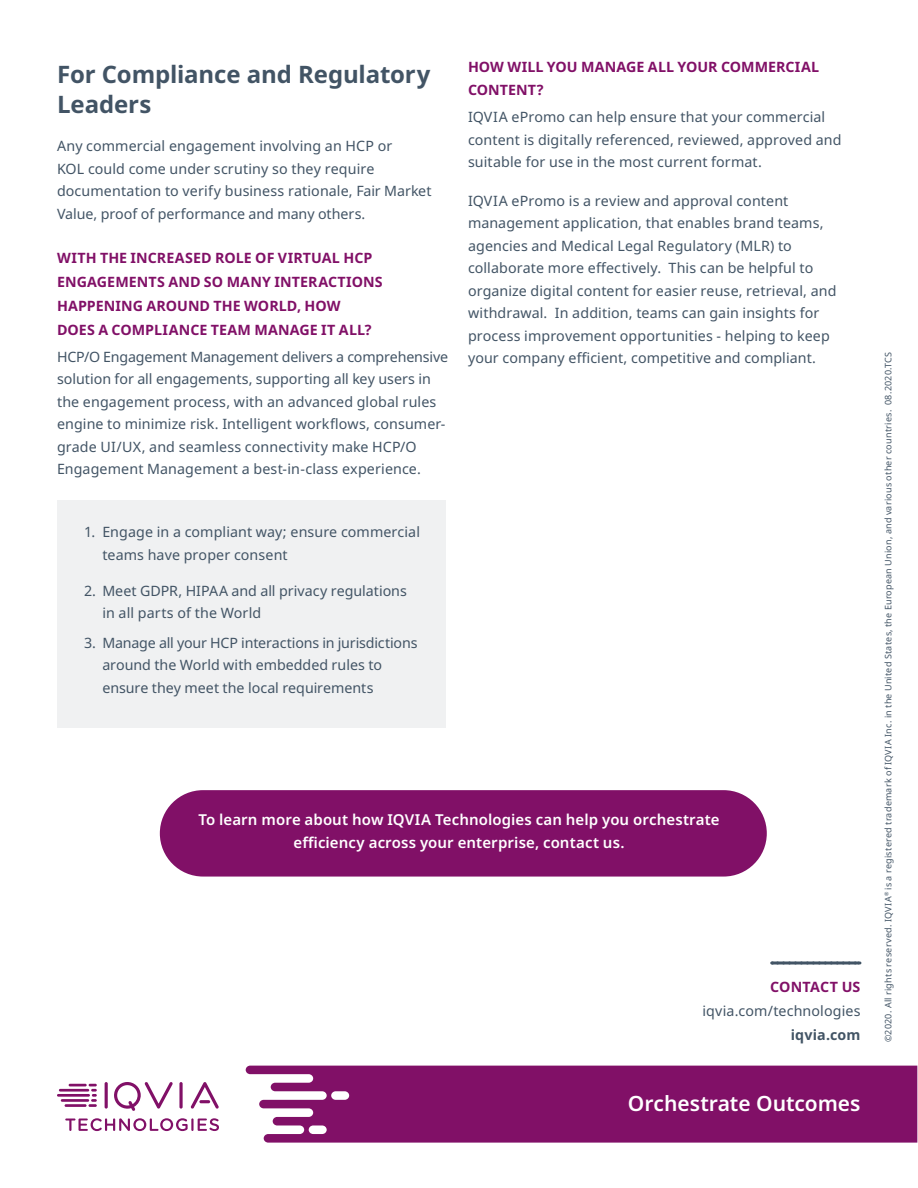
<style>
.page{position:relative;width:918px;height:1188px;background:#fff}
.page>*{position:absolute;margin:0;border:0;box-sizing:border-box;transform-origin:0 0}
.Section_heading{font:700 24px/30px "Noto Sans";letter-spacing:-.005em;color:#425465}
.t1{font:600 21px "Noto Sans";letter-spacing:-.005em;color:#fff}
.Body_copy_-_Space{font:600 15px/22.5px "Noto Sans";letter-spacing:.005em;color:#fff;text-align:center}
.Body_copy_-_Space-2{font:14.25px/22.5px "Noto Sans";letter-spacing:.005em;color:#425465}
.Subheading{font:700 14.25px/24px "Noto Sans";letter-spacing:.005em;color:#811067}
.t2{font:700 14.25px "Noto Sans";letter-spacing:.01em;color:#425465}
.t3{font:9px "Noto Sans";letter-spacing:.025em;color:#425465}
</style>
<div class="page">
<svg style="left:772px;top:962px;width:88px;height:2px"></svg>
<svg style="left:65px;top:1118px;width:154px;height:13px"></svg>
<hr style="left:105px;top:1082px;width:3px;height:27px;background:#811067;border-radius:2px">
<svg style="left:179px;top:1082px;width:4px;height:27px"></svg>
<svg style="left:114px;top:1082px;width:59px;height:29px"></svg>
<svg style="left:191px;top:1082px;width:28px;height:27px"></svg>
<hr style="left:65px;top:1104px;width:22px;height:3px;background:#811067">
<hr style="left:61px;top:1099px;width:28px;height:3px;background:#811067">
<hr style="left:57px;top:1094px;width:33px;height:3px;background:#811067">
<hr style="left:59px;top:1089px;width:30px;height:3px;background:#811067">
<svg style="left:69px;top:1084px;width:28px;height:23px"></svg>
<svg style="left:246px;top:1066px;width:671px;height:77px;background:#892071"></svg>
<div style="left:895px;top:1083px;width:18px;height:8px;background:#811067;border-radius:4px"></div>
<div style="left:160px;top:790px;width:607px;height:87px;background:#811067;border-radius:43px"></div>
<div style="left:57px;top:500px;width:389px;height:228px;background:#f0f1f2"></div>
<p class="Section_heading" style="left:57px;top:59px;width:375px">For Compliance and Regulatory<br>Leaders</p>
<p class="Body_copy_-_Space-2" style="left:57px;top:135px;width:376px">Any commercial engagement involving an HCP or<br>KOL could come under scrutiny so they require documentation to verify business rationale, Fair Market Value, proof of performance and many others.</p>
<p class="Subheading" style="left:57px;top:246px;width:327px">WITH THE INCREASED ROLE OF VIRTUAL HCP ENGAGEMENTS AND SO MANY INTERACTIONS HAPPENING AROUND THE WORLD, HOW<br>DOES A COMPLIANCE TEAM MANAGE IT ALL?</p>
<p class="Body_copy_-_Space-2" style="left:57px;top:346px;width:393px">HCP/O Engagement Management delivers a comprehensive solution for all engagements, supporting all key users in the engagement process, with an advanced global rules engine to minimize risk. Intelligent workflows, consumer&shy;grade UI/UX, and seamless connectivity make HCP/O Engagement Management a best-in-class experience.</p>
<p class="Body_copy_-_Space-2" style="left:102px;top:521px;width:319px;text-indent:-18px">1. Engage in a compliant way; ensure commercial teams have proper consent</p>
<p class="Body_copy_-_Space-2" style="left:102px;top:580px;width:306px;text-indent:-18px">2. Meet GDPR, HIPAA and all privacy regulations in all parts of the World</p>
<p class="Body_copy_-_Space-2" style="left:102px;top:632px;width:317px;text-indent:-18px">3. Manage all your HCP interactions in jurisdictions around the World with embedded rules to ensure they meet the local requirements</p>
<p class="Subheading" style="left:468px;top:56px;width:353px;line-height:23.1px">HOW WILL YOU MANAGE ALL YOUR COMMERCIAL<br>CONTENT?</p>
<p class="Body_copy_-_Space-2" style="left:468px;top:106px;width:375px">IQVIA ePromo can help ensure that your commercial content is digitally referenced, reviewed, approved and suitable for use in the most current format.</p>
<p class="Body_copy_-_Space-2" style="left:468px;top:190px;width:370px">IQVIA ePromo is a review and approval content management application, that enables brand teams, agencies and Medical Legal Regulatory (MLR) to collaborate more effectively. This can be helpful to organize digital content for easier reuse, retrieval, and withdrawal. In addition, teams can gain insights for process improvement opportunities - helping to keep your company efficient, competitive and compliant.</p>
<p class="Body_copy_-_Space" style="left:198px;top:809px;width:523px">To learn more about how IQVIA Technologies can help you orchestrate efficiency across your enterprise, contact us.</p>
<p class="Subheading" style="left:770px;top:975px;width:92px">CONTACT US</p>
<p class="Body_copy_-_Space-2" style="left:702px;top:999px;width:160px">iqvia.com/technologies</p>
<p class="t2" style="left:791px;top:1024px;width:71px">iqvia.com</p>
<h2 class="t1" style="left:628px;top:1089px;width:234px">Orchestrate Outcomes</h2>
<p class="t3" style="left:882px;top:1042px;width:692px;rotate:-90deg">©2020. All rights reserved. IQVIA<sup>®</sup> is a registered trademark of IQVIA Inc. in the United States, the European Union, and various other countries. 08.2020.TCS</p>
</div>
